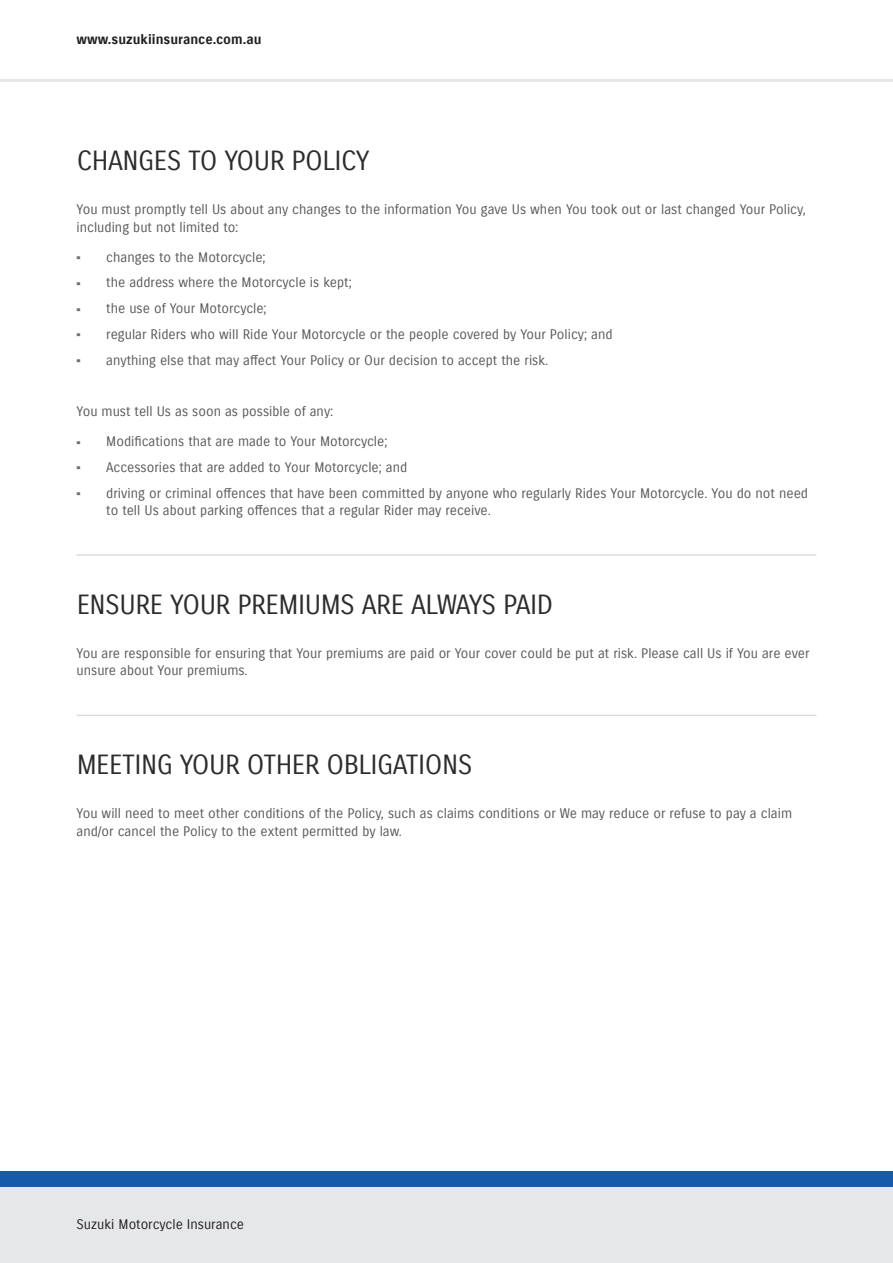
<style>
.page{position:relative;width:893px;height:1263px;background:#fff}
.page>*{position:absolute;margin:0;border:0;box-sizing:border-box;transform-origin:0 0}
.t1{font:27px "Suzuki PRO Regular";letter-spacing:-.02em;color:#2b2c2b}
.t2{font:13.5px/17.2px "Suzuki PRO Regular";color:#57585a}
.t3{font:13.5px "Suzuki PRO Bold";color:#231f20}
.t4{font:13.5px "Suzuki PRO Regular";color:#231f20}
.s1{font-family:"Suzuki PRO Headline";font-size:16.5px;color:#6c6d70}
</style>
<div class="page">
<div style="left:0;top:1186px;width:893px;height:77px;background:#e6e7e9"></div>
<hr style="left:0;top:80px;width:893px;height:2px;background:#e6e7e9">
<div style="left:0;top:1171px;width:893px;height:15px;background:#185aaa"></div>
<hr style="left:77px;top:554px;width:739px;height:2px;background:#dcdddf">
<hr style="left:77px;top:715px;width:739px;height:1px;background:#dcdddf">
<p class="t3" style="left:77px;top:31px;width:186px">www.suzukiinsurance.com.au</p>
<h1 class="t1" style="left:77px;top:144px;width:294px">CHANGES TO YOUR POLICY</h1>
<p class="t2" style="left:77px;top:201px;width:731px">You must promptly tell Us about any changes to the information You gave Us when You took out or last changed Your Policy, including but not limited to:</p>
<p class="t2" style="left:77px;top:248px;width:191px"><span class="s1">•</span> changes to the Motorcycle;</p>
<p class="t2" style="left:77px;top:274px;width:277px"><span class="s1">•</span> the address where the Motorcycle is kept;</p>
<p class="t2" style="left:77px;top:300px;width:192px"><span class="s1">•</span> the use of Your Motorcycle;</p>
<p class="t2" style="left:77px;top:326px;width:538px"><span class="s1">•</span> regular Riders who will Ride Your Motorcycle or the people covered by Your Policy; and</p>
<p class="t2" style="left:77px;top:351px;width:473px"><span class="s1">•</span> anything else that may affect Your Policy or Our decision to accept the risk.</p>
<p class="t2" style="left:77px;top:403px;width:258px">You must tell Us as soon as possible of any:</p>
<p class="t2" style="left:77px;top:433px;width:312px"><span class="s1">•</span> Modifications that are made to Your Motorcycle;</p>
<p class="t2" style="left:77px;top:458px;width:332px"><span class="s1">•</span> Accessories that are added to Your Motorcycle; and</p>
<p class="t2" style="left:106px;top:484px;width:703px;text-indent:-30px"><span class="s1">•</span> driving or criminal offences that have been committed by anyone who regularly Rides Your Motorcycle. You do not need to tell Us about parking offences that a regular Rider may receive.</p>
<h1 class="t1" style="left:77px;top:588px;width:478px">ENSURE YOUR PREMIUMS ARE ALWAYS PAID</h1>
<p class="t2" style="left:77px;top:645px;width:734px">You are responsible for ensuring that Your premiums are paid or Your cover could be put at risk. Please call Us if You are ever unsure about Your premiums.</p>
<h1 class="t1" style="left:77px;top:748px;width:397px">MEETING YOUR OTHER OBLIGATIONS</h1>
<p class="t2" style="left:77px;top:805px;width:717px">You will need to meet other conditions of the Policy, such as claims conditions or We may reduce or refuse to pay a claim and/or cancel the Policy to the extent permitted by law.</p>
<p class="t4" style="left:77px;top:1216px;width:169px">Suzuki Motorcycle Insurance</p>
</div>
